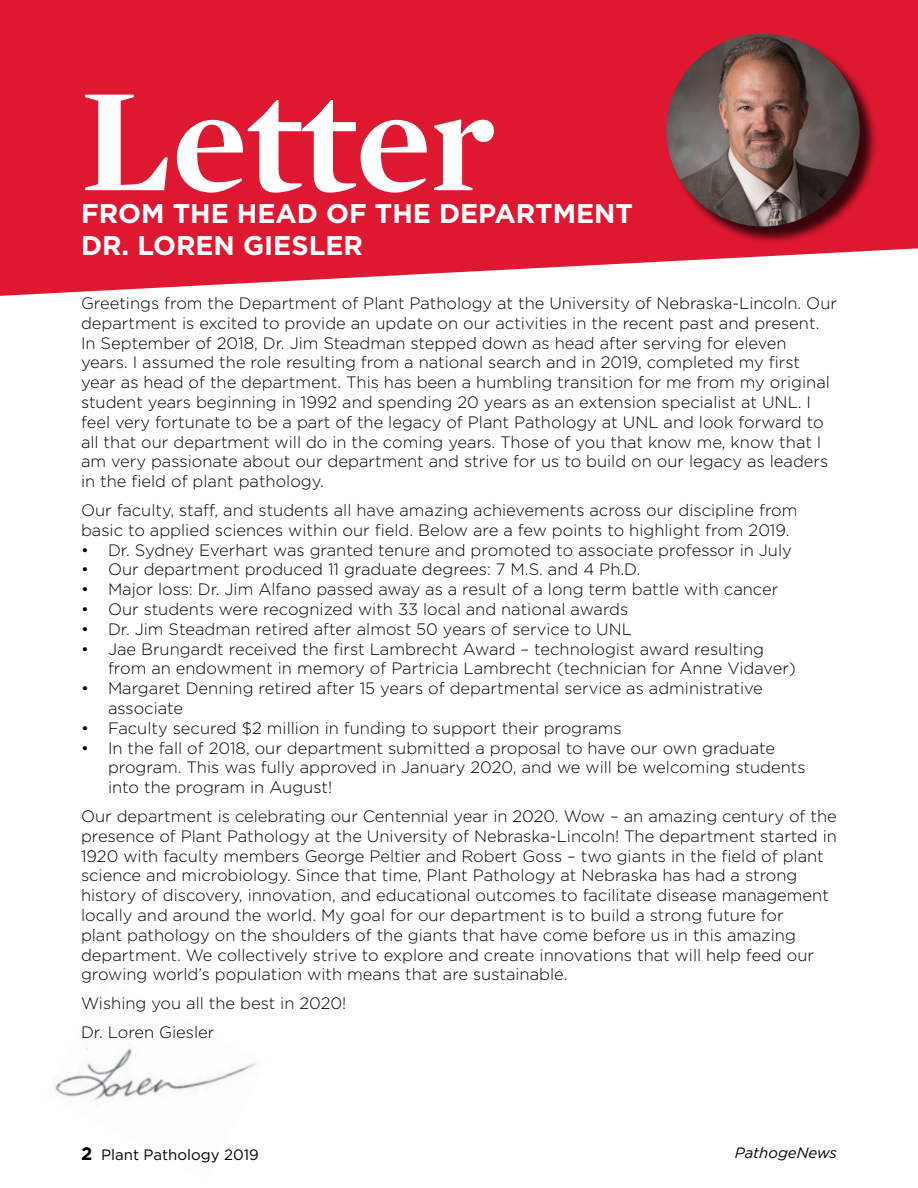
<style>
.page{position:relative;width:918px;height:1188px;background:#fff}
.page>*{position:absolute;margin:0;border:0;box-sizing:border-box;transform-origin:0 0}
.t1{font:700 150px "Mercury Display";color:#fff}
.t2{font:700 27px "Gotham";color:#fff}
.t3{font:300 16.5px/19.8px "Gotham";color:#000}
.t4{font:15px "Gotham";color:#000}
.t5{font:italic 15px "Gotham";color:#000}
.s1{font-weight:700;font-size:18px}
</style>
<div class="page">
<img style="left:54px;top:1048px;width:203px;height:52px">
<svg style="left:0;top:0;width:913px;height:296px;background:#e22e44"></svg>
<div style="left:669px;top:36px;width:209px;height:209px;background:#000;opacity:.75"></div>
<img style="left:666px;top:34px;width:194px;height:193px;border-radius:97px">
<svg style="left:913px;top:0;width:5px;height:249px"></svg>
<p class="t1" style="left:81px;top:31px;width:416px">Letter</p>
<p class="t2" style="left:81px;top:195px;width:554px">FROM THE HEAD OF THE DEPARTMENT</p>
<p class="t2" style="left:81px;top:228px;width:284px">DR. LOREN GIESLER</p>
<p class="t3" style="left:81px;top:293px;width:758px">Greetings from the Department of Plant Pathology at the University of Nebraska-Lincoln. Our department is excited to provide an update on our activities in the recent past and present.</p>
<p class="t3" style="left:81px;top:332px;width:750px">In September of 2018, Dr. Jim Steadman stepped down as head after serving for eleven years. I assumed the role resulting from a national search and in 2019, completed my first year as head of the department. This has been a humbling transition for me from my original student years beginning in 1992 and spending 20 years as an extension specialist at UNL. I feel very fortunate to be a part of the legacy of Plant Pathology at UNL and look forward to all that our department will do in the coming years. Those of you that know me, know that I am very passionate about our department and strive for us to build on our legacy as leaders in the field of plant pathology.</p>
<p class="t3" style="left:81px;top:500px;width:718px">Our faculty, staff, and students all have amazing achievements across our discipline from basic to applied sciences within our field. Below are a few points to highlight from 2019.</p>
<p class="t3" style="left:81px;top:539px;width:712px">• Dr. Sydney Everhart was granted tenure and promoted to associate professor in July</p>
<p class="t3" style="left:81px;top:559px;width:561px">• Our department produced 11 graduate degrees: 7 M.S. and 4 Ph.D.</p>
<p class="t3" style="left:81px;top:579px;width:699px">• Major loss: Dr. Jim Alfano passed away as a result of a long term battle with cancer</p>
<p class="t3" style="left:81px;top:599px;width:549px">• Our students were recognized with 33 local and national awards</p>
<p class="t3" style="left:81px;top:619px;width:552px">• Dr. Jim Steadman retired after almost 50 years of service to UNL</p>
<p class="t3" style="left:108px;top:638px;width:690px;text-indent:-27px">• Jae Brungardt received the first Lambrecht Award – technologist award resulting from an endowment in memory of Partricia Lambrecht (technician for Anne Vidaver)</p>
<p class="t3" style="left:108px;top:678px;width:656px;text-indent:-27px">• Margaret Denning retired after 15 years of departmental service as administrative associate</p>
<p class="t3" style="left:81px;top:718px;width:542px">• Faculty secured $2 million in funding to support their programs</p>
<p class="t3" style="left:108px;top:737px;width:699px;text-indent:-27px">• In the fall of 2018, our department submitted a proposal to have our own graduate program. This was fully approved in January 2020, and we will be welcoming students into the program in August!</p>
<p class="t3" style="left:81px;top:806px;width:757px">Our department is celebrating our Centennial year in 2020. Wow – an amazing century of the presence of Plant Pathology at the University of Nebraska-Lincoln! The department started in 1920 with faculty members George Peltier and Robert Goss – two giants in the field of plant science and microbiology. Since that time, Plant Pathology at Nebraska has had a strong history of discovery, innovation, and educational outcomes to facilitate disease management locally and around the world. My goal for our department is to build a strong future for<br>plant pathology on the shoulders of the giants that have come before us in this amazing department. We collectively strive to explore and create innovations that will help feed our growing world’s population with means that are sustainable.</p>
<p class="t3" style="left:81px;top:993px;width:267px">Wishing you all the best in 2020!</p>
<p class="t3" style="left:81px;top:1022px;width:135px">Dr. Loren Giesler</p>
<p class="t4" style="left:81px;top:1145px;width:179px"><span class="s1">2</span> Plant Pathology 2019</p>
<p class="t5" style="left:735px;top:1143px;width:104px">PathogeNews</p>
</div>
